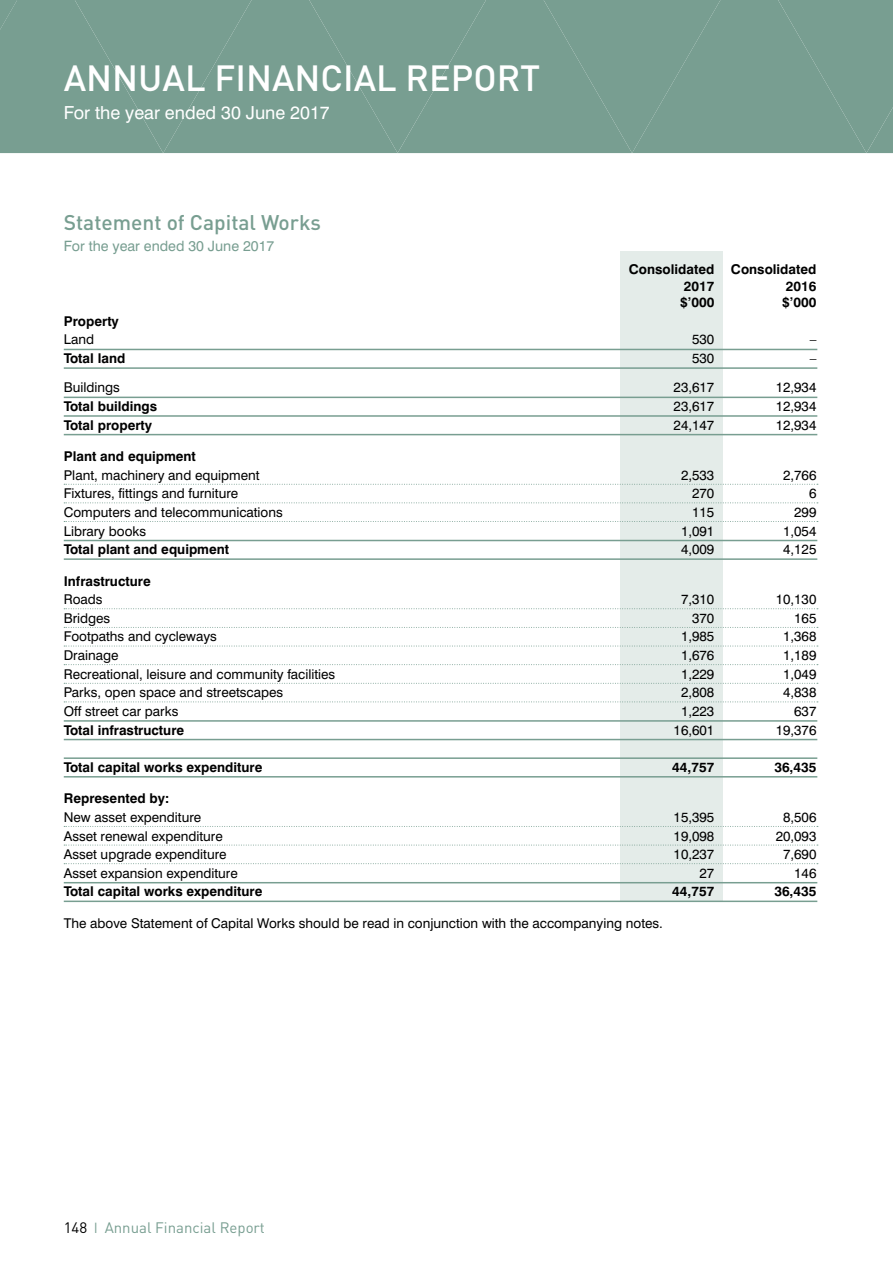
<style>
.page{position:relative;width:893px;height:1263px;background:#fff}
.page>*{position:absolute;margin:0;border:0;box-sizing:border-box;transform-origin:0 0}
.t1{font:500 36px "DIN";color:#fff}
.t2{font:500 21px "DIN";color:#789e91}
.t3{font:18px "Swiss 721 BT";color:#fff}
.t4{font:15px "DIN";color:#789e91}
.t5{font:14.25px "Swiss 721 BT";color:#789e91}
.t6{font:13.5px "Swiss 721 BT";color:#000}
.t7{font:700 13.5px/16.5px "Swiss 721 BT";color:#000}
.s1{color:#000}
</style>
<div class="page">
<div style="left:0;top:0;width:893px;height:153px;background:#789e91"></div>
<div style="left:621px;top:251px;width:102px;height:650px;background:#e4ece9"></div>
<hr style="left:64px;top:349px;width:753px;height:1px;background:#789e91">
<hr style="left:64px;top:367px;width:753px;height:2px;background:#789e91">
<hr style="left:64px;top:397px;width:753px;height:1px;background:#789e91">
<hr style="left:64px;top:415px;width:753px;height:2px;background:#789e91">
<hr style="left:64px;top:434px;width:753px;height:1px;background:#789e91">
<svg style="left:64px;top:484px;width:754px;height:1px"></svg>
<svg style="left:64px;top:502px;width:754px;height:1px"></svg>
<svg style="left:64px;top:521px;width:754px;height:1px"></svg>
<hr style="left:64px;top:540px;width:753px;height:1px;background:#789e91">
<hr style="left:64px;top:558px;width:753px;height:2px;background:#789e91">
<svg style="left:64px;top:608px;width:754px;height:1px"></svg>
<svg style="left:64px;top:627px;width:754px;height:1px"></svg>
<svg style="left:64px;top:646px;width:754px;height:1px"></svg>
<svg style="left:64px;top:664px;width:754px;height:1px"></svg>
<svg style="left:64px;top:683px;width:754px;height:1px"></svg>
<svg style="left:64px;top:701px;width:754px;height:1px"></svg>
<hr style="left:64px;top:720px;width:753px;height:2px;background:#789e91">
<hr style="left:64px;top:739px;width:753px;height:1px;background:#789e91">
<hr style="left:64px;top:757px;width:753px;height:2px;background:#789e91">
<hr style="left:64px;top:776px;width:753px;height:1px;background:#789e91">
<svg style="left:64px;top:826px;width:754px;height:1px"></svg>
<svg style="left:64px;top:845px;width:754px;height:1px"></svg>
<svg style="left:64px;top:863px;width:754px;height:1px"></svg>
<hr style="left:64px;top:882px;width:753px;height:1px;background:#789e91">
<hr style="left:64px;top:900px;width:753px;height:2px;background:#789e91">
<h1 class="t1" style="left:64px;top:55px;width:478px">ANNUAL FINANCIAL REPORT</h1>
<h3 class="t3" style="left:64px;top:102px;width:268px">For the year ended 30 June 2017</h3>
<h2 class="t2" style="left:64px;top:209px;width:259px">Statement of Capital Works</h2>
<p class="t5" style="left:64px;top:238px;width:212px">For the year ended 30 June 2017</p>
<p class="t7" style="left:684px;top:261px;width:134px;text-indent:-55px">Consolidated Consolidated<br>2017</p>
<p class="t7" style="left:786px;top:277px;width:32px">2016</p>
<p class="t7" style="left:680px;top:294px;width:36px">$’000</p>
<p class="t7" style="left:782px;top:294px;width:36px">$’000</p>
<p class="t7" style="left:64px;top:313px;width:57px">Property</p>
<p class="t6" style="left:64px;top:331px;width:32px">Land</p>
<p class="t6" style="left:692px;top:331px;width:24px">530</p>
<p class="t6" style="left:810px;top:331px;width:8px">–</p>
<p class="t7" style="left:64px;top:350px;width:63px">Total land</p>
<p class="t6" style="left:692px;top:350px;width:24px">530</p>
<p class="t6" style="left:810px;top:350px;width:8px">–</p>
<p class="t6" style="left:64px;top:379px;width:58px">Buildings</p>
<p class="t6" style="left:674px;top:379px;width:42px">23,617</p>
<p class="t6" style="left:776px;top:379px;width:42px">12,934</p>
<p class="t7" style="left:64px;top:398px;width:95px">Total buildings</p>
<p class="t6" style="left:674px;top:398px;width:42px">23,617</p>
<p class="t6" style="left:776px;top:398px;width:42px">12,934</p>
<p class="t7" style="left:64px;top:416px;width:90px">Total property</p>
<p class="t6" style="left:674px;top:417px;width:42px">24,147</p>
<p class="t6" style="left:776px;top:417px;width:42px">12,934</p>
<p class="t7" style="left:64px;top:448px;width:134px">Plant and equipment</p>
<p class="t6" style="left:64px;top:467px;width:197px">Plant, machinery and equipment</p>
<p class="t6" style="left:681px;top:467px;width:35px">2,533</p>
<p class="t6" style="left:783px;top:467px;width:35px">2,766</p>
<p class="t6" style="left:64px;top:485px;width:176px">Fixtures, fittings and furniture</p>
<p class="t6" style="left:692px;top:485px;width:24px">270</p>
<p class="t6" style="left:809px;top:485px;width:9px">6</p>
<p class="t6" style="left:64px;top:504px;width:221px">Computers and telecommunications</p>
<p class="t6" style="left:692px;top:504px;width:24px">115</p>
<p class="t6" style="left:794px;top:504px;width:24px">299</p>
<p class="t6" style="left:64px;top:522px;width:84px">Library books</p>
<p class="t6" style="left:681px;top:522px;width:35px">1,091</p>
<p class="t6" style="left:783px;top:522px;width:35px">1,054</p>
<p class="t7" style="left:64px;top:541px;width:167px">Total plant and equipment</p>
<p class="t6" style="left:681px;top:541px;width:35px">4,009</p>
<p class="t6" style="left:783px;top:541px;width:35px">4,125</p>
<p class="t7" style="left:64px;top:572px;width:88px">Infrastructure</p>
<p class="t6" style="left:64px;top:591px;width:40px">Roads</p>
<p class="t6" style="left:681px;top:591px;width:35px">7,310</p>
<p class="t6" style="left:776px;top:591px;width:42px">10,130</p>
<p class="t6" style="left:64px;top:610px;width:48px">Bridges</p>
<p class="t6" style="left:692px;top:610px;width:24px">370</p>
<p class="t6" style="left:794px;top:610px;width:24px">165</p>
<p class="t6" style="left:64px;top:628px;width:155px">Footpaths and cycleways</p>
<p class="t6" style="left:681px;top:628px;width:35px">1,985</p>
<p class="t6" style="left:783px;top:628px;width:35px">1,368</p>
<p class="t6" style="left:64px;top:647px;width:56px">Drainage</p>
<p class="t6" style="left:681px;top:647px;width:35px">1,676</p>
<p class="t6" style="left:783px;top:647px;width:35px">1,189</p>
<p class="t6" style="left:64px;top:666px;width:273px">Recreational, leisure and community facilities</p>
<p class="t6" style="left:681px;top:666px;width:35px">1,229</p>
<p class="t6" style="left:783px;top:666px;width:35px">1,049</p>
<p class="t6" style="left:64px;top:684px;width:221px">Parks, open space and streetscapes</p>
<p class="t6" style="left:681px;top:684px;width:35px">2,808</p>
<p class="t6" style="left:783px;top:684px;width:35px">4,838</p>
<p class="t6" style="left:64px;top:703px;width:116px">Off street car parks</p>
<p class="t6" style="left:681px;top:703px;width:35px">1,223</p>
<p class="t6" style="left:794px;top:703px;width:24px">637</p>
<p class="t7" style="left:64px;top:721px;width:122px">Total infrastructure</p>
<p class="t6" style="left:674px;top:722px;width:42px">16,601</p>
<p class="t6" style="left:776px;top:722px;width:42px">19,376</p>
<p class="t7" style="left:64px;top:759px;width:200px">Total capital works expenditure</p>
<p class="t7" style="left:672px;top:759px;width:44px">44,757</p>
<p class="t7" style="left:774px;top:759px;width:44px">36,435</p>
<p class="t7" style="left:64px;top:790px;width:107px">Represented by:</p>
<p class="t6" style="left:64px;top:809px;width:139px">New asset expenditure</p>
<p class="t6" style="left:674px;top:809px;width:42px">15,395</p>
<p class="t6" style="left:783px;top:809px;width:35px">8,506</p>
<p class="t6" style="left:64px;top:827px;width:161px">Asset renewal expenditure</p>
<p class="t6" style="left:674px;top:827px;width:42px">19,098</p>
<p class="t6" style="left:776px;top:827px;width:42px">20,093</p>
<p class="t6" style="left:64px;top:846px;width:164px">Asset upgrade expenditure</p>
<p class="t6" style="left:674px;top:846px;width:42px">10,237</p>
<p class="t6" style="left:783px;top:846px;width:35px">7,690</p>
<p class="t6" style="left:64px;top:865px;width:175px">Asset expansion expenditure</p>
<p class="t6" style="left:700px;top:865px;width:16px">27</p>
<p class="t6" style="left:794px;top:865px;width:24px">146</p>
<p class="t7" style="left:64px;top:883px;width:200px">Total capital works expenditure</p>
<p class="t7" style="left:672px;top:883px;width:44px">44,757</p>
<p class="t7" style="left:774px;top:883px;width:44px">36,435</p>
<p class="t6" style="left:64px;top:915px;width:601px">The above Statement of Capital Works should be read in conjunction with the accompanying notes.</p>
<p class="t4" style="left:64px;top:1218px;width:203px"><span class="s1">148</span> ❘ Annual Financial Report</p>
</div>
